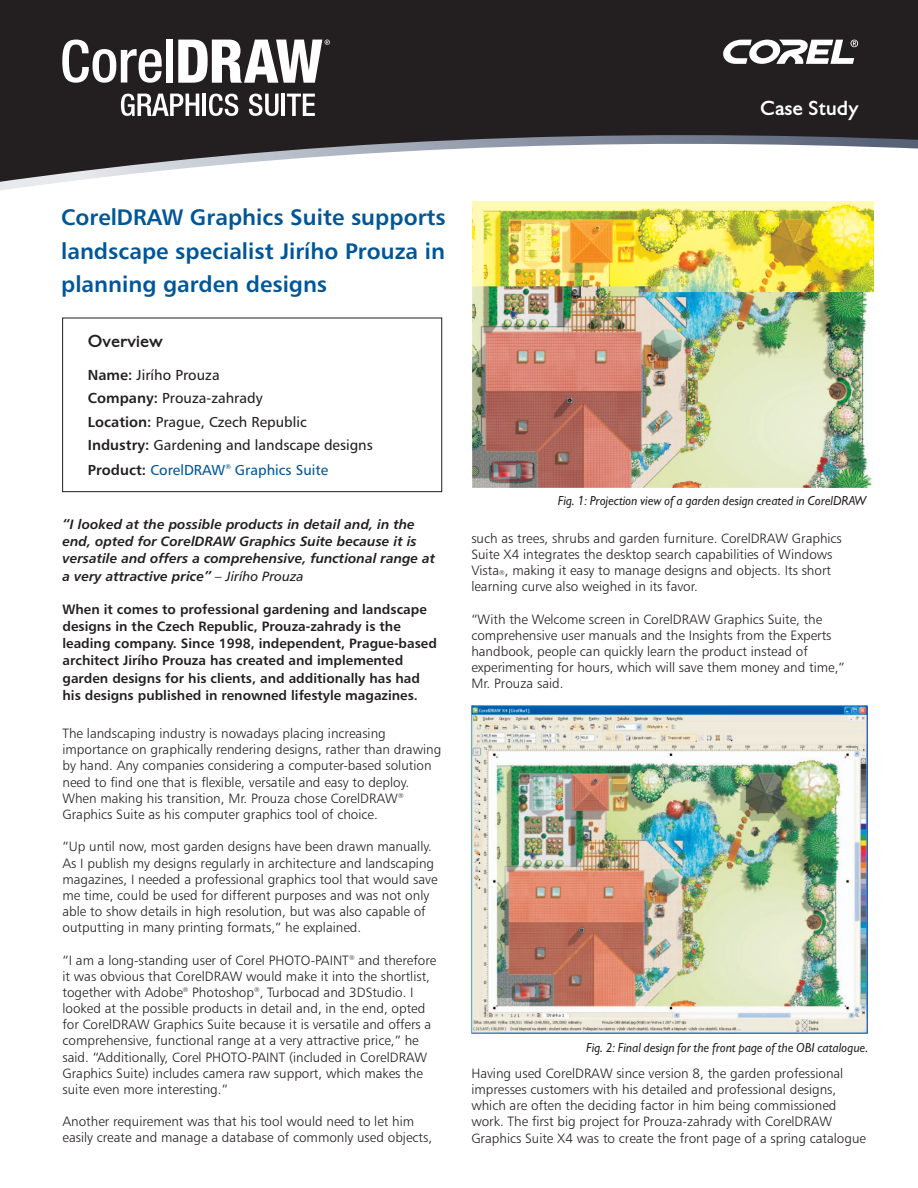
<style>
.page{position:relative;width:918px;height:1188px;background:#fff}
.page>*{position:absolute;margin:0;border:0;box-sizing:border-box;transform-origin:0 0}
.t1{font:22.5px/33.6px "Humanist 777 BT Roman B Bold";color:#015698;text-align:justify}
.t2{font:700 19.05px "Gilead CTTEFN";color:#fff}
.t3{font:700 16.35px "Gilead CTTEFN";color:#231f20}
.t4{font:14.4px "Humanist 777 BT Roman B";color:#231f20}
.t5{font:14.4px "Humanist 777 BT Roman B";color:#015698}
.t6{font:13.5px/16.2px "Humanist 777 BT Light B";color:#231f20}
.t7{font:13.5px/17.2px "Humanist 777 BT Roman B Bold";color:#231f20}
.t8{font:italic 13.5px/17.4px "Humanist 777 BT Roman B Bold";color:#231f20}
.t9{font:italic 12px "Gilead CTTEFN";color:#231f20}
.t10{font:6.75px "Humanist 777 BT Light B";color:#231f20}
.t11{font:6.75px "Humanist 777 BT Roman B";color:#015698}
.s1{font-family:"Humanist 777 BT Roman B Bold"}
.s2{font-family:"Humanist 777 BT Roman B Bold";color:#231f20}
.s3{font-family:"Humanist 777 BT Roman B Normal"}
</style>
<div class="page">
<img style="left:472px;top:705px;width:396px;height:329px">
<svg style="left:0;top:0;width:918px;height:184px;fill:#231f20"></svg>
<svg style="left:722px;top:40px;width:136px;height:24px"></svg>
<div style="left:62px;top:318px;width:380px;height:174px;border:1px solid #231f20"></div>
<svg style="left:287px;top:94px;width:28px;height:22px"></svg>
<hr style="left:282px;top:94px;width:3px;height:22px;background:#fff">
<svg style="left:249px;top:94px;width:30px;height:22px"></svg>
<svg style="left:209px;top:94px;width:29px;height:22px"></svg>
<hr style="left:203px;top:94px;width:3px;height:22px;background:#fff">
<svg style="left:121px;top:94px;width:78px;height:22px"></svg>
<div style="left:166px;top:40px;width:7px;height:43px;background:#fff"></div>
<svg style="left:62px;top:40px;width:100px;height:43px"></svg>
<svg style="left:178px;top:40px;width:152px;height:43px"></svg>
<img style="left:472px;top:201px;width:401px;height:287px">
<h2 class="t2" style="left:760px;top:97px;width:100px">Case Study</h2>
<h1 class="t1" style="left:61px;top:202px;width:386px">CorelDRAW Graphics Suite supports landscape specialist Jirího Prouza in planning garden designs</h1>
<p class="t3" style="left:88px;top:332px;width:76px">Overview</p>
<p class="t4" style="left:88px;top:369px;width:133px"><span class="s1">Name:</span> Jirího Prouza</p>
<p class="t4" style="left:88px;top:393px;width:176px"><span class="s1">Company:</span> Prouza-zahrady</p>
<p class="t4" style="left:88px;top:416px;width:220px"><span class="s1">Location:</span> Prague, Czech Republic</p>
<p class="t4" style="left:88px;top:440px;width:287px"><span class="s1">Industry:</span> Gardening and landscape designs</p>
<p class="t5" style="left:88px;top:464px;width:242px"><span class="s2">Product:</span> CorelDRAW Graphics Suite</p>
<p class="t11" style="left:226px;top:464px;width:7px">®</p>
<p class="t8" style="left:63px;top:517px;width:374px">“I looked at the possible products in detail and, in the end, opted for CorelDRAW Graphics Suite because it is versatile and offers a comprehensive, functional range at a very attractive price” <span class="s3">– Jirího Prouza</span></p>
<p class="t7" style="left:63px;top:602px;width:376px">When it comes to professional gardening and landscape designs in the Czech Republic, Prouza-zahrady is the leading company. Since 1998, independent, Prague-based architect Jirího Prouza has created and implemented garden designs for his clients, and additionally has had his designs published in renowned lifestyle magazines.</p>
<p class="t6" style="left:63px;top:727px;width:380px">The landscaping industry is nowadays placing increasing importance on graphically rendering designs, rather than drawing by hand. Any companies considering a computer-based solution need to find one that is flexible, versatile and easy to deploy.<br>When making his transition, Mr. Prouza chose CorelDRAW Graphics Suite as his computer graphics tool of choice.</p>
<p class="t6" style="left:63px;top:840px;width:377px">“Up until now, most garden designs have been drawn manually.<br>As I publish my designs regularly in architecture and landscaping magazines, I needed a professional graphics tool that would save me time, could be used for different purposes and was not only able to show details in high resolution, but was also capable of outputting in many printing formats,” he explained.</p>
<p class="t6" style="left:63px;top:953px;width:375px">“I am a long-standing user of Corel PHOTO-PAINT and therefore it was obvious that CorelDRAW would make it into the shortlist, together with Adobe Photoshop , Turbocad and 3DStudio. I looked at the possible products in detail and, in the end, opted for CorelDRAW Graphics Suite because it is versatile and offers a comprehensive, functional range at a very attractive price,” he said. “Additionally, Corel PHOTO-PAINT (included in CorelDRAW Graphics Suite) includes camera raw support, which makes the suite even more interesting.”</p>
<p class="t6" style="left:63px;top:1115px;width:371px">Another requirement was that his tool would need to let him easily create and manage a database of commonly used objects,</p>
<p class="t10" style="left:398px;top:793px;width:7px">®</p>
<p class="t10" style="left:349px;top:955px;width:7px">®</p>
<p class="t10" style="left:183px;top:987px;width:7px">®</p>
<p class="t10" style="left:254px;top:987px;width:7px">®</p>
<p class="t9" style="left:558px;top:496px;width:310px">Fig. 1: Projection view of a garden design created in CorelDRAW</p>
<p class="t6" style="left:471px;top:531px;width:372px">such as trees, shrubs and garden furniture. CorelDRAW Graphics Suite X4 integrates the desktop search capabilities of Windows Vista , making it easy to manage designs and objects. Its short learning curve also weighed in its favor.</p>
<p class="t6" style="left:471px;top:612px;width:375px">“With the Welcome screen in CorelDRAW Graphics Suite, the comprehensive user manuals and the Insights from the Experts handbook, people can quickly learn the product instead of experimenting for hours, which will save them money and time,” Mr. Prouza said.</p>
<p class="t10" style="left:499px;top:570px;width:7px">®</p>
<p class="t9" style="left:586px;top:1043px;width:284px">Fig. 2: Final design for the front page of the OBI catalogue.</p>
<p class="t6" style="left:471px;top:1066px;width:396px">Having used CorelDRAW since version 8, the garden professional impresses customers with his detailed and professional designs, which are often the deciding factor in him being commissioned work. The first big project for Prouza-zahrady with CorelDRAW Graphics Suite X4 was to create the front page of a spring catalogue</p>
</div>
